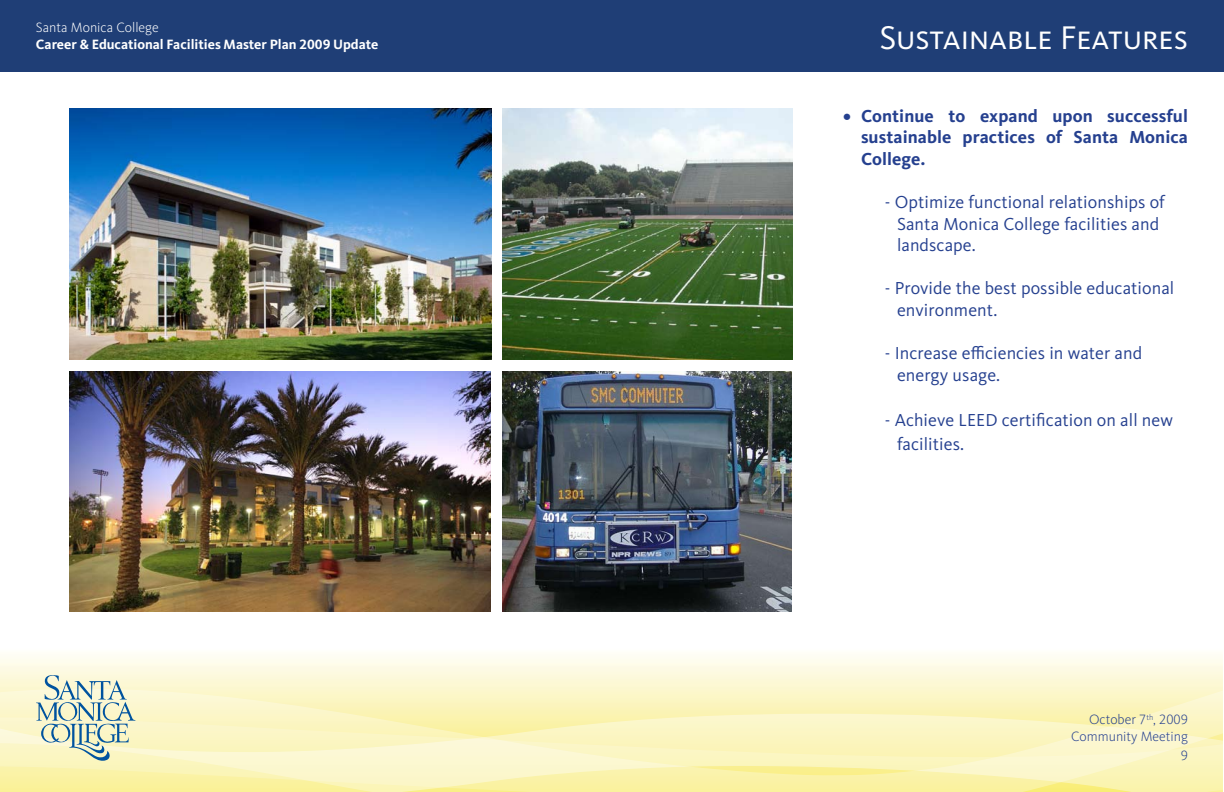
<style>
.page{position:relative;width:1224px;height:792px;background:#fff}
.page>*{position:absolute;margin:0;border:0;box-sizing:border-box;transform-origin:0 0}
.t1{font:34px "Kievit OT";color:#fff}
.t2{font:18px/21.6px "Kievit OT";letter-spacing:.005em;color:#25408f}
.t3{font:700 18px/21.6px "Kievit OT";letter-spacing:.005em;color:#25408f;text-align:justify}
.t4{font:700 14px "Kievit OT";color:#fff}
.t5{font:14px/16.8px "Kievit OT Light";color:#25408f;text-align:right}
.t6{font:14px "Kievit OT Light";color:#fff}
</style>
<div class="page">
<div style="left:0;top:647px;width:1223px;height:145px;background:#fffef6"></div>
<svg style="left:0;top:659px;width:1223px;height:59px"></svg>
<svg style="left:0;top:718px;width:1223px;height:74px"></svg>
<div style="left:0;top:0;width:1224px;height:72px;background:#1f3e76"></div>
<svg style="left:36px;top:675px;width:100px;height:86px"></svg>
<img style="left:69px;top:108px;width:423px;height:252px">
<img style="left:69px;top:371px;width:422px;height:241px">
<img style="left:502px;top:108px;width:291px;height:252px">
<img style="left:503px;top:371px;width:289px;height:241px">
<p class="t6" style="left:36px;top:20px;width:124px">Santa Monica College</p>
<p class="t4" style="left:36px;top:36px;width:344px">Career &amp; Educational Facilities Master Plan 2009 Update</p>
<h1 class="t1" style="left:879px;top:19px;width:310px">Sustainable Features</h1>
<p class="t3" style="left:861px;top:105px;width:329px;text-indent:-18px">• Continue to expand upon successful sustainable practices of Santa Monica College.</p>
<p class="t2" style="left:897px;top:191px;width:270px;text-indent:-12px">- Optimize functional relationships of<br>Santa Monica College facilities and landscape.</p>
<p class="t2" style="left:897px;top:278px;width:279px;text-indent:-12px">- Provide the best possible educational environment.</p>
<p class="t2" style="left:897px;top:343px;width:247px;text-indent:-12px">- Increase efficiencies in water and energy usage.</p>
<p class="t2" style="left:897px;top:409px;width:278px;line-height:24px;text-indent:-12px">- Achieve LEED certification on all new facilities.</p>
<p class="t5" style="left:1071px;top:712px;width:118px">October 7<sup>th</sup>, 2009<br>Community Meeting</p>
<p class="t5" style="left:1181px;top:747px;width:9px">9</p>
</div>
